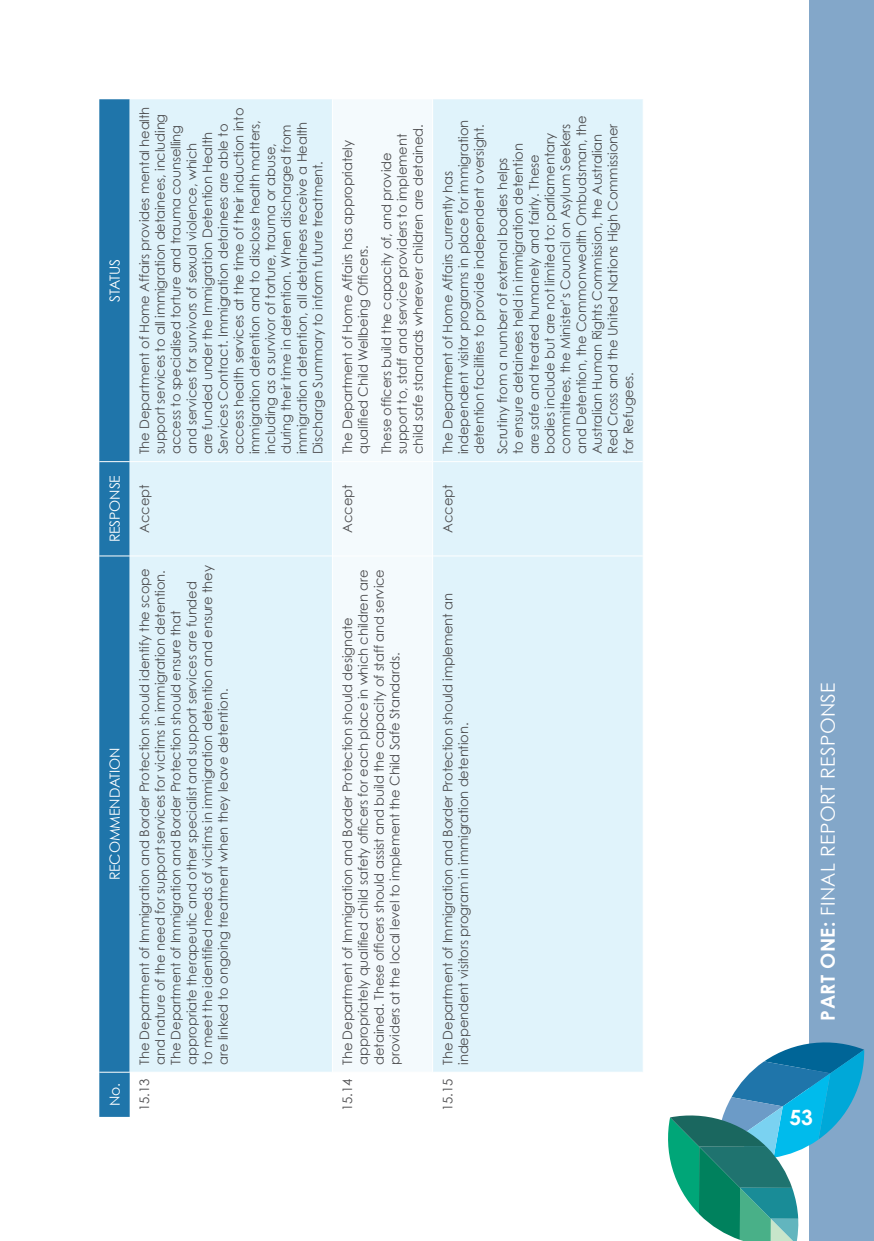
<style>
.page{position:relative;width:874px;height:1241px;background:#fff}
.page>*{position:absolute;margin:0;border:0;box-sizing:border-box;transform-origin:0 0}
.t1{font:700 21px "Century Gothic";color:#fff}
.t2{font:19.25px "Century Gothic";letter-spacing:.02em;color:#fff}
.Header_text{font:14px "Century Gothic";letter-spacing:-.01em;color:#fff}
.Table_text{font:13.12px/15.8px "Century Gothic";letter-spacing:-.01em;color:#4d4d4f}
.s1{font-weight:700}
</style>
<div class="page">
<div style="left:809px;top:0;width:64px;height:1240px;background:#83a7c9"></div>
<svg style="left:668px;top:1042px;width:196px;height:198px"></svg>
<div style="left:99px;top:99px;width:31px;height:1017px;background:#1f75aa"></div>
<div style="left:130px;top:99px;width:512px;height:972px;background:#e0f3fb"></div>
<div style="left:333px;top:99px;width:99px;height:972px;background:#f4fafd"></div>
<hr style="left:99px;top:1071px;width:31px;height:1px;background:#fff">
<hr style="left:130px;top:555px;width:202px;height:1px;background:#fff">
<hr style="left:130px;top:461px;width:202px;height:1px;background:#fff">
<hr style="left:332px;top:556px;width:1px;height:515px;background:#fff">
<hr style="left:332px;top:461px;width:1px;height:95px;background:#fff">
<hr style="left:332px;top:555px;width:100px;height:1px;background:#fff">
<hr style="left:332px;top:99px;width:1px;height:362px;background:#fff">
<hr style="left:332px;top:461px;width:100px;height:1px;background:#fff">
<hr style="left:432px;top:556px;width:1px;height:515px;background:#fff">
<hr style="left:432px;top:461px;width:1px;height:95px;background:#fff">
<hr style="left:433px;top:555px;width:209px;height:1px;background:#fff">
<hr style="left:432px;top:99px;width:1px;height:362px;background:#fff">
<hr style="left:433px;top:461px;width:209px;height:1px;background:#fff">
<hr style="left:99px;top:555px;width:31px;height:1px;background:#fff">
<hr style="left:99px;top:461px;width:31px;height:1px;background:#fff">
<p class="Header_text" style="left:106px;top:301px;width:44px;rotate:-90deg">STATUS</p>
<p class="Header_text" style="left:106px;top:542px;width:69px;rotate:-90deg">RESPONSE</p>
<p class="Header_text" style="left:106px;top:880px;width:134px;rotate:-90deg">RECOMMENDATION</p>
<p class="Header_text" style="left:106px;top:1106px;width:25px;rotate:-90deg">No.</p>
<p class="Table_text" style="left:136px;top:454px;width:349px;rotate:-90deg">The Department of Home Affairs provides mental health support services to all immigration detainees, including access to specialised torture and trauma counselling and services for survivors of sexual violence, which<br>are funded under the Immigration Detention Health Services Contract. Immigration detainees are able to access health services at the time of their induction into immigration detention and to disclose health matters, including as a survivor of torture, trauma or abuse, during their time in detention. When discharged from immigration detention, all detainees receive a Health Discharge Summary to inform future treatment.</p>
<p class="Table_text" style="left:136px;top:532px;width:49px;rotate:-90deg">Accept</p>
<p class="Table_text" style="left:136px;top:1064px;width:501px;rotate:-90deg">The Department of Immigration and Border Protection should identify the scope and nature of the need for support services for victims in immigration detention.<br>The Department of Immigration and Border Protection should ensure that appropriate therapeutic and other specialist and support services are funded to meet the identified needs of victims in immigration detention and ensure they are linked to ongoing treatment when they leave detention.</p>
<p class="Table_text" style="left:136px;top:1110px;width:34px;rotate:-90deg">15.13</p>
<p class="Table_text" style="left:339px;top:454px;width:315px;rotate:-90deg">The Department of Home Affairs has appropriately qualified Child Wellbeing Officers.</p>
<p class="Table_text" style="left:378px;top:454px;width:331px;rotate:-90deg">These officers build the capacity of, and provide support to, staff and service providers to implement child safe standards wherever children are detained.</p>
<p class="Table_text" style="left:339px;top:532px;width:49px;rotate:-90deg">Accept</p>
<p class="Table_text" style="left:339px;top:1064px;width:497px;rotate:-90deg">The Department of Immigration and Border Protection should designate appropriately qualified child safety officers for each place in which children are detained. These officers should assist and build the capacity of staff and service providers at the local level to implement the Child Safe Standards.</p>
<p class="Table_text" style="left:339px;top:1110px;width:34px;rotate:-90deg">15.14</p>
<p class="Table_text" style="left:439px;top:454px;width:335px;rotate:-90deg">The Department of Home Affairs currently has independent visitor programs in place for immigration detention facilities to provide independent oversight.</p>
<p class="Table_text" style="left:494px;top:454px;width:340px;rotate:-90deg">Scrutiny from a number of external bodies helps<br>to ensure detainees held in immigration detention<br>are safe and treated humanely and fairly. These bodies include but are not limited to: parliamentary committees, the Minister’s Council on Asylum Seekers and Detention, the Commonwealth Ombudsman, the Australian Human Rights Commission, the Australian Red Cross and the United Nations High Commissioner for Refugees.</p>
<p class="Table_text" style="left:439px;top:532px;width:49px;rotate:-90deg">Accept</p>
<p class="Table_text" style="left:439px;top:1064px;width:473px;rotate:-90deg">The Department of Immigration and Border Protection should implement an independent visitors program in immigration detention.</p>
<p class="Table_text" style="left:439px;top:1110px;width:34px;rotate:-90deg">15.15</p>
<h2 class="t2" style="left:815px;top:1020px;width:340px;rotate:-90deg"><span class="s1">PART ONE:</span> FINAL REPORT RESPONSE</h2>
<h1 class="t1" style="left:789px;top:1103px;width:25px">53</h1>
</div>
